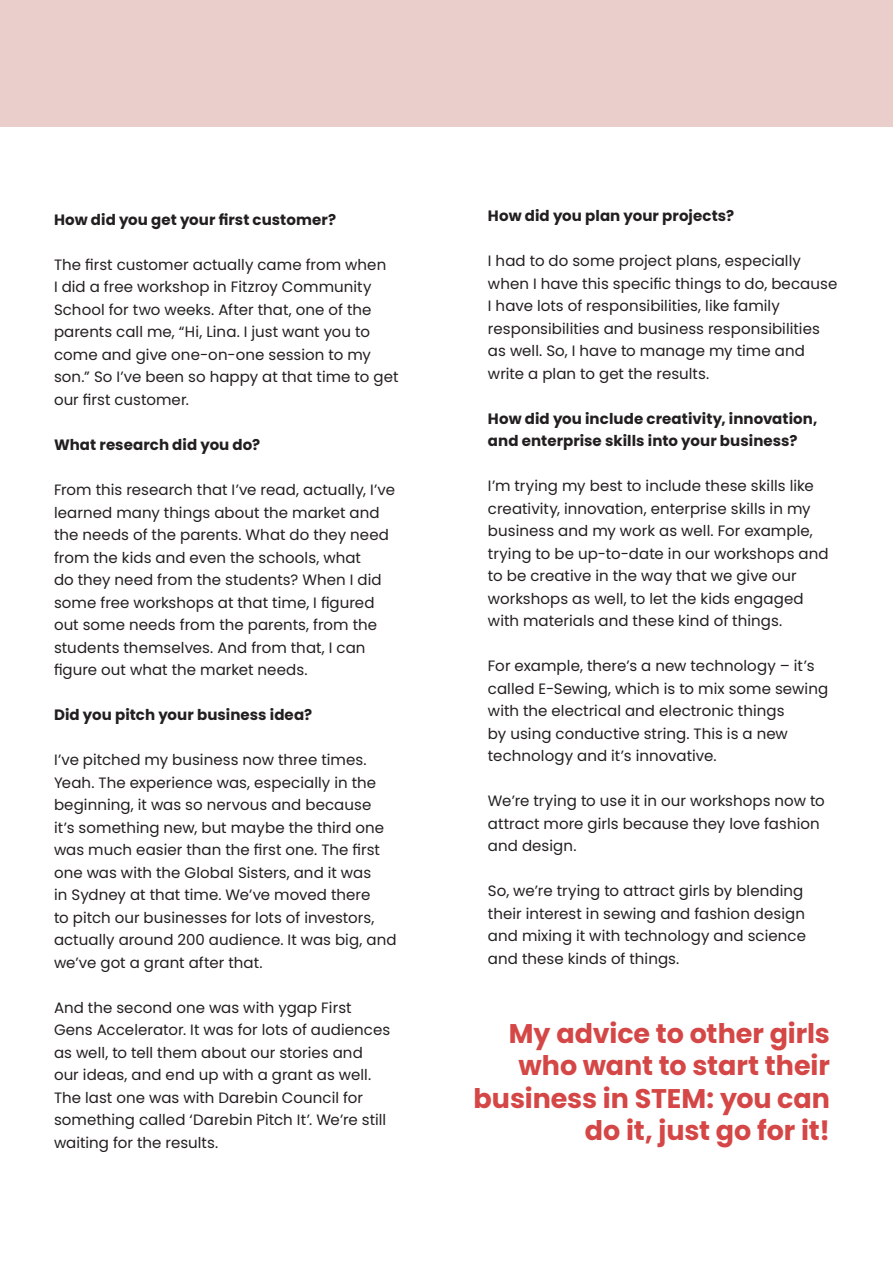
<style>
.page{position:relative;width:893px;height:1263px;background:#fff}
.page>*{position:absolute;margin:0;border:0;box-sizing:border-box;transform-origin:0 0}
.t1{font:700 27px/32.4px "Poppins";letter-spacing:-.005em;color:#d44746;text-align:right}
.t2{font:15px/22.5px "Poppins";letter-spacing:.005em;color:#231f20}
.t3{font:700 15px/22.5px "Poppins";letter-spacing:.005em;color:#231f20}
</style>
<div class="page">
<div style="left:0;top:0;width:893px;height:127px;background:#e9cecc"></div>
<p class="t3" style="left:54px;top:209px;width:284px">How did you get your first customer?</p>
<p class="t2" style="left:54px;top:254px;width:346px">The first customer actually came from when<br>I did a free workshop in Fitzroy Community School for two weeks. After that, one of the parents call me, “Hi, Lina. I just want you to come and give one-on-one session to my son.” So I’ve been so happy at that time to get our first customer.</p>
<p class="t3" style="left:54px;top:434px;width:208px">What research did you do?</p>
<p class="t2" style="left:54px;top:479px;width:343px">From this research that I’ve read, actually, I’ve learned many things about the market and the needs of the parents. What do they need from the kids and even the schools, what<br>do they need from the students? When I did some free workshops at that time, I figured out some needs from the parents, from the students themselves. And from that, I can figure out what the market needs.</p>
<p class="t3" style="left:54px;top:704px;width:260px">Did you pitch your business idea?</p>
<p class="t2" style="left:54px;top:749px;width:344px">I’ve pitched my business now three times.<br>Yeah. The experience was, especially in the beginning, it was so nervous and because<br>it’s something new, but maybe the third one was much easier than the first one. The first one was with the Global Sisters, and it was<br>in Sydney at that time. We’ve moved there<br>to pitch our businesses for lots of investors, actually around 200 audience. It was big, and we’ve got a grant after that.</p>
<p class="t2" style="left:54px;top:996px;width:338px">And the second one was with ygap First Gens Accelerator. It was for lots of audiences as well, to tell them about our stories and our ideas, and end up with a grant as well.<br>The last one was with Darebin Council for something called ‘Darebin Pitch It’. We’re still waiting for the results.</p>
<p class="t3" style="left:488px;top:205px;width:248px">How did you plan your projects?</p>
<p class="t2" style="left:488px;top:250px;width:351px">I had to do some project plans, especially when I have this specific things to do, because I have lots of responsibilities, like family responsibilities and business responsibilities as well. So, I have to manage my time and write a plan to get the results.</p>
<p class="t3" style="left:488px;top:407px;width:331px">How did you include creativity, innovation, and enterprise skills into your business?</p>
<p class="t2" style="left:488px;top:475px;width:342px">I’m trying my best to include these skills like creativity, innovation, enterprise skills in my business and my work as well. For example, trying to be up-to-date in our workshops and to be creative in the way that we give our workshops as well, to let the kids engaged with materials and these kind of things.</p>
<p class="t2" style="left:488px;top:655px;width:342px">For example, there’s a new technology – it’s called E-Sewing, which is to mix some sewing with the electrical and electronic things<br>by using conductive string. This is a new technology and it’s innovative.</p>
<p class="t2" style="left:488px;top:790px;width:338px">We’re trying to use it in our workshops now to attract more girls because they love fashion and design.</p>
<p class="t2" style="left:488px;top:880px;width:319px">So, we’re trying to attract girls by blending their interest in sewing and fashion design and mixing it with technology and science and these kinds of things.</p>
<h1 class="t1" style="left:474px;top:1017px;width:358px">My advice to other girls who want to start their business in STEM: you can do it, just go for it!</h1>
</div>
